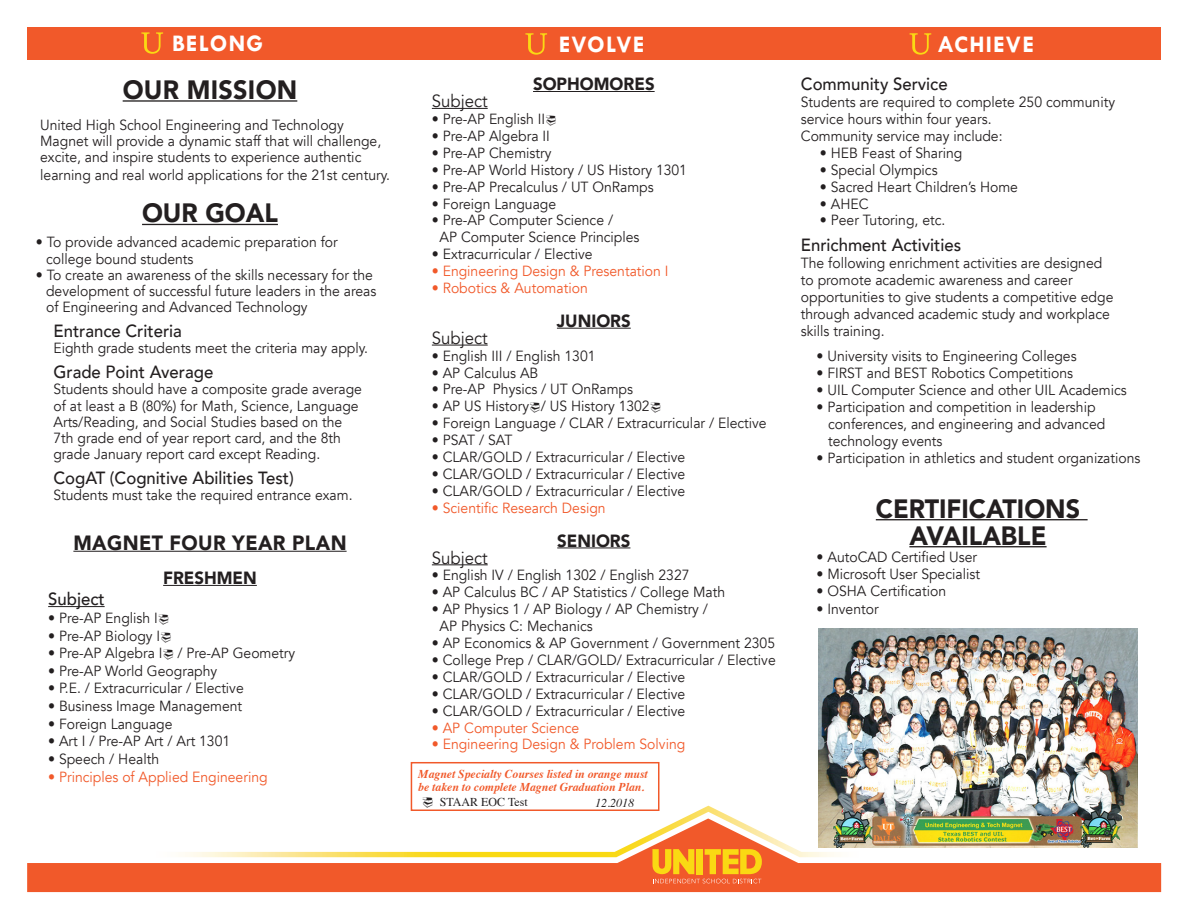
<style>
.page{position:relative;width:1188px;height:918px;background:#fff}
.page>*{position:absolute;margin:0;border:0;box-sizing:border-box;transform-origin:0 0}
.t1{font:900 26.4px/27px "Avenir";color:#231f20;text-align:center;scale:.95 1}
.t2{font:700 24px "Tw Cen";letter-spacing:.05em;color:#fff}
.t3{font:900 20.55px "Avenir";letter-spacing:.02em;color:#231f20;scale:.95 1}
.t4{font:500 17.7px "Avenir";color:#231f20;scale:.95 1}
.t5{font:900 17.7px "Avenir";color:#231f20;scale:.95 1}
.t6{font:17.7px "Avenir";color:#231f20;scale:.95 1}
.t7{font:14.7px/16.2px "Avenir";color:#231f20;scale:.95 1}
.t8{font:14.7px "Avenir";color:#f1592a;scale:.95 1}
.t9{font:italic 700 12px "Times";color:#f1592a}
.t10{font:12px "Times";color:#231f20}
.t11{font:italic 12px "Times";color:#231f20}
</style>
<div class="page">
<div style="left:411px;top:762px;width:248px;height:49px;border:2px solid #f1592a"></div>
<hr style="left:123px;top:100px;width:174px;height:2px;background:#231f20">
<hr style="left:142px;top:224px;width:136px;height:1px;background:#231f20">
<hr style="left:73px;top:551px;width:274px;height:1px;background:#231f20">
<hr style="left:163px;top:585px;width:94px;height:1px;background:#231f20">
<hr style="left:48px;top:606px;width:57px;height:1px;background:#231f20">
<hr style="left:533px;top:91px;width:122px;height:1px;background:#231f20">
<hr style="left:432px;top:108px;width:56px;height:1px;background:#231f20">
<hr style="left:557px;top:328px;width:74px;height:1px;background:#231f20">
<hr style="left:432px;top:345px;width:56px;height:1px;background:#231f20">
<hr style="left:557px;top:547px;width:73px;height:1px;background:#231f20">
<hr style="left:432px;top:564px;width:56px;height:1px;background:#231f20">
<hr style="left:876px;top:519px;width:212px;height:1px;background:#231f20">
<hr style="left:909px;top:546px;width:138px;height:1px;background:#231f20">
<img style="left:818px;top:629px;width:320px;height:190px">
<div style="left:27px;top:27px;width:1134px;height:32px;background:#f1592a"></div>
<svg style="left:910px;top:33px;width:21px;height:22px"></svg>
<svg style="left:525px;top:33px;width:22px;height:22px"></svg>
<svg style="left:141px;top:32px;width:22px;height:22px"></svg>
<img style="left:410px;top:806px;width:465px;height:13px">
<svg style="left:27px;top:819px;width:1134px;height:73px"></svg>
<svg style="left:652px;top:849px;width:110px;height:34px;background:#f59b24"></svg>
<p class="t2" style="left:172px;top:29px;width:93px">BELONG</p>
<p class="t2" style="left:559px;top:30px;width:87px">EVOLVE</p>
<p class="t2" style="left:938px;top:30px;width:98px">ACHIEVE</p>
<p class="t1" style="left:123px;top:76px;width:185px">OUR MISSION</p>
<p class="t7" style="left:40px;top:117px;width:361px">United High School Engineering and Technology<br>Magnet will provide a dynamic staff that will challenge, excite, and inspire students to experience authentic</p>
<p class="t7" style="left:40px;top:167px;width:370px">learning and real world applications for the 21st century.</p>
<p class="t1" style="left:142px;top:199px;width:145px">OUR GOAL</p>
<p class="t7" style="left:46px;top:235px;width:309px;text-indent:-10px">• To provide advanced academic preparation for college bound students</p>
<p class="t7" style="left:46px;top:267px;width:349px;text-indent:-10px">• To create an awareness of the skills necessary for the development of successful future leaders in the areas of Engineering and Advanced Technology</p>
<p class="t4" style="left:53px;top:316px;width:137px">Entrance Criteria</p>
<p class="t7" style="left:53px;top:340px;width:333px">Eighth grade students meet the criteria may apply.</p>
<p class="t4" style="left:53px;top:357px;width:170px">Grade Point Average</p>
<p class="t7" style="left:53px;top:382px;width:326px">Students should have a composite grade average of at least a B (80%) for Math, Science, Language Arts/Reading, and Social Studies based on the 7th grade end of year report card, and the 8th</p>
<p class="t7" style="left:53px;top:446px;width:282px">grade January report card except Reading.</p>
<p class="t4" style="left:53px;top:463px;width:254px">CogAT (Cognitive Abilities Test)</p>
<p class="t7" style="left:53px;top:487px;width:316px">Students must take the required entrance exam.</p>
<p class="t3" style="left:73px;top:525px;width:289px">MAGNET FOUR YEAR PLAN</p>
<p class="t5" style="left:163px;top:563px;width:100px">FRESHMEN</p>
<p class="t4" style="left:48px;top:584px;width:61px">Subject</p>
<p class="t7" style="left:48px;top:610px;width:129px">• Pre-AP English I◻</p>
<p class="t7" style="left:48px;top:628px;width:132px">• Pre-AP Biology I◻</p>
<p class="t7" style="left:48px;top:645px;width:262px">• Pre-AP Algebra I◻ / Pre-AP Geometry</p>
<p class="t7" style="left:48px;top:663px;width:180px">• Pre-AP World Geography</p>
<p class="t7" style="left:48px;top:681px;width:207px">• P.E. / Extracurricular / Elective</p>
<p class="t7" style="left:48px;top:698px;width:206px">• Business Image Management</p>
<p class="t7" style="left:48px;top:716px;width:132px">• Foreign Language</p>
<p class="t7" style="left:48px;top:733px;width:193px">• Art I / Pre-AP Art / Art 1301</p>
<p class="t7" style="left:48px;top:751px;width:118px">• Speech / Health</p>
<p class="t8" style="left:48px;top:768px;width:233px">• Principles of Applied Engineering</p>
<p class="t5" style="left:533px;top:69px;width:129px">SOPHOMORES</p>
<p class="t6" style="left:432px;top:90px;width:60px">Subject</p>
<p class="t7" style="left:432px;top:111px;width:133px">• Pre-AP English II◻</p>
<p class="t7" style="left:432px;top:128px;width:126px">• Pre-AP Algebra II</p>
<p class="t7" style="left:432px;top:145px;width:128px">• Pre-AP Chemistry</p>
<p class="t7" style="left:432px;top:162px;width:270px">• Pre-AP World History / US History 1301</p>
<p class="t7" style="left:432px;top:179px;width:235px">• Pre-AP Precalculus / UT OnRamps</p>
<p class="t7" style="left:432px;top:196px;width:132px">• Foreign Language</p>
<p class="t7" style="left:432px;top:213px;width:192px">• Pre-AP Computer Science /</p>
<p class="t7" style="left:440px;top:229px;width:212px">AP Computer Science Principles</p>
<p class="t7" style="left:432px;top:246px;width:171px">• Extracurricular / Elective</p>
<p class="t8" style="left:432px;top:262px;width:251px">• Engineering Design &amp; Presentation I</p>
<p class="t8" style="left:432px;top:279px;width:166px">• Robotics &amp; Automation</p>
<p class="t5" style="left:557px;top:306px;width:79px">JUNIORS</p>
<p class="t6" style="left:432px;top:327px;width:60px">Subject</p>
<p class="t7" style="left:432px;top:348px;width:174px">• English III / English 1301</p>
<p class="t7" style="left:432px;top:365px;width:114px">• AP Calculus AB</p>
<p class="t7" style="left:432px;top:382px;width:213px">• Pre-AP Physics / UT OnRamps</p>
<p class="t7" style="left:432px;top:398px;width:243px">• AP US History◻/ US History 1302◻</p>
<p class="t7" style="left:432px;top:415px;width:354px">• Foreign Language / CLAR / Extracurricular / Elective</p>
<p class="t7" style="left:432px;top:432px;width:86px">• PSAT / SAT</p>
<p class="t7" style="left:432px;top:449px;width:268px">• CLAR/GOLD / Extracurricular / Elective</p>
<p class="t7" style="left:432px;top:466px;width:268px">• CLAR/GOLD / Extracurricular / Elective</p>
<p class="t7" style="left:432px;top:483px;width:268px">• CLAR/GOLD / Extracurricular / Elective</p>
<p class="t8" style="left:432px;top:499px;width:184px">• Scientific Research Design</p>
<p class="t5" style="left:557px;top:525px;width:79px">SENIORS</p>
<p class="t6" style="left:432px;top:547px;width:60px">Subject</p>
<p class="t7" style="left:432px;top:568px;width:273px">• English IV / English 1302 / English 2327</p>
<p class="t7" style="left:432px;top:584px;width:310px">• AP Calculus BC / AP Statistics / College Math</p>
<p class="t7" style="left:432px;top:601px;width:292px">• AP Physics 1 / AP Biology / AP Chemistry /</p>
<p class="t7" style="left:440px;top:618px;width:163px">AP Physics C: Mechanics</p>
<p class="t7" style="left:432px;top:635px;width:363px">• AP Economics &amp; AP Government / Government 2305</p>
<p class="t7" style="left:432px;top:652px;width:364px">• College Prep / CLAR/GOLD/ Extracurricular / Elective</p>
<p class="t7" style="left:432px;top:669px;width:268px">• CLAR/GOLD / Extracurricular / Elective</p>
<p class="t7" style="left:432px;top:686px;width:268px">• CLAR/GOLD / Extracurricular / Elective</p>
<p class="t7" style="left:432px;top:703px;width:268px">• CLAR/GOLD / Extracurricular / Elective</p>
<p class="t8" style="left:432px;top:719px;width:157px">• AP Computer Science</p>
<p class="t8" style="left:432px;top:736px;width:268px">• Engineering Design &amp; Problem Solving</p>
<p class="t9" style="left:418px;top:762px;width:231px">Magnet Specialty Courses listed in orange must</p>
<p class="t9" style="left:418px;top:776px;width:228px">be taken to complete Magnet Graduation Plan.</p>
<p class="t10" style="left:422px;top:791px;width:107px">◻ STAAR EOC Test</p>
<p class="t11" style="left:595px;top:792px;width:40px">12.2018</p>
<p class="t4" style="left:801px;top:69px;width:156px">Community Service</p>
<p class="t7" style="left:801px;top:94px;width:332px">Students are required to complete 250 community</p>
<p class="t7" style="left:801px;top:111px;width:202px">service hours within four years.</p>
<p class="t7" style="left:801px;top:128px;width:214px">Community service may include:</p>
<p class="t7" style="left:820px;top:145px;width:152px">• HEB Feast of Sharing</p>
<p class="t7" style="left:820px;top:162px;width:125px">• Special Olympics</p>
<p class="t7" style="left:820px;top:179px;width:210px">• Sacred Heart Children’s Home</p>
<p class="t7" style="left:820px;top:196px;width:53px">• AHEC</p>
<p class="t7" style="left:820px;top:213px;width:134px">• Peer Tutoring, etc.</p>
<p class="t4" style="left:801px;top:230px;width:170px">Enrichment Activities</p>
<p class="t7" style="left:801px;top:255px;width:319px;line-height:17px">The following enrichment activities are designed to promote academic awareness and career</p>
<p class="t7" style="left:801px;top:289px;width:331px">opportunities to give students a competitive edge</p>
<p class="t7" style="left:801px;top:306px;width:327px">through advanced academic study and workplace</p>
<p class="t7" style="left:801px;top:323px;width:90px">skills training.</p>
<p class="t7" style="left:817px;top:349px;width:275px">• University visits to Engineering Colleges</p>
<p class="t7" style="left:817px;top:365px;width:272px">• FIRST and BEST Robotics Competitions</p>
<p class="t7" style="left:817px;top:382px;width:328px">• UIL Computer Science and other UIL Academics</p>
<p class="t7" style="left:817px;top:399px;width:295px">• Participation and competition in leadership</p>
<p class="t7" style="left:828px;top:416px;width:293px">conferences, and engineering and advanced</p>
<p class="t7" style="left:828px;top:433px;width:122px">technology events</p>
<p class="t7" style="left:817px;top:450px;width:342px">• Participation in athletics and student organizations</p>
<p class="t1" style="left:876px;top:494px;width:217px">CERTIFICATIONS<br>AVAILABLE</p>
<p class="t7" style="left:817px;top:549px;width:171px">• AutoCAD Certified User</p>
<p class="t7" style="left:817px;top:566px;width:174px">• Microsoft User Specialist</p>
<p class="t7" style="left:817px;top:583px;width:138px">• OSHA Certification</p>
<p class="t7" style="left:817px;top:601px;width:67px">• Inventor</p>
</div>
